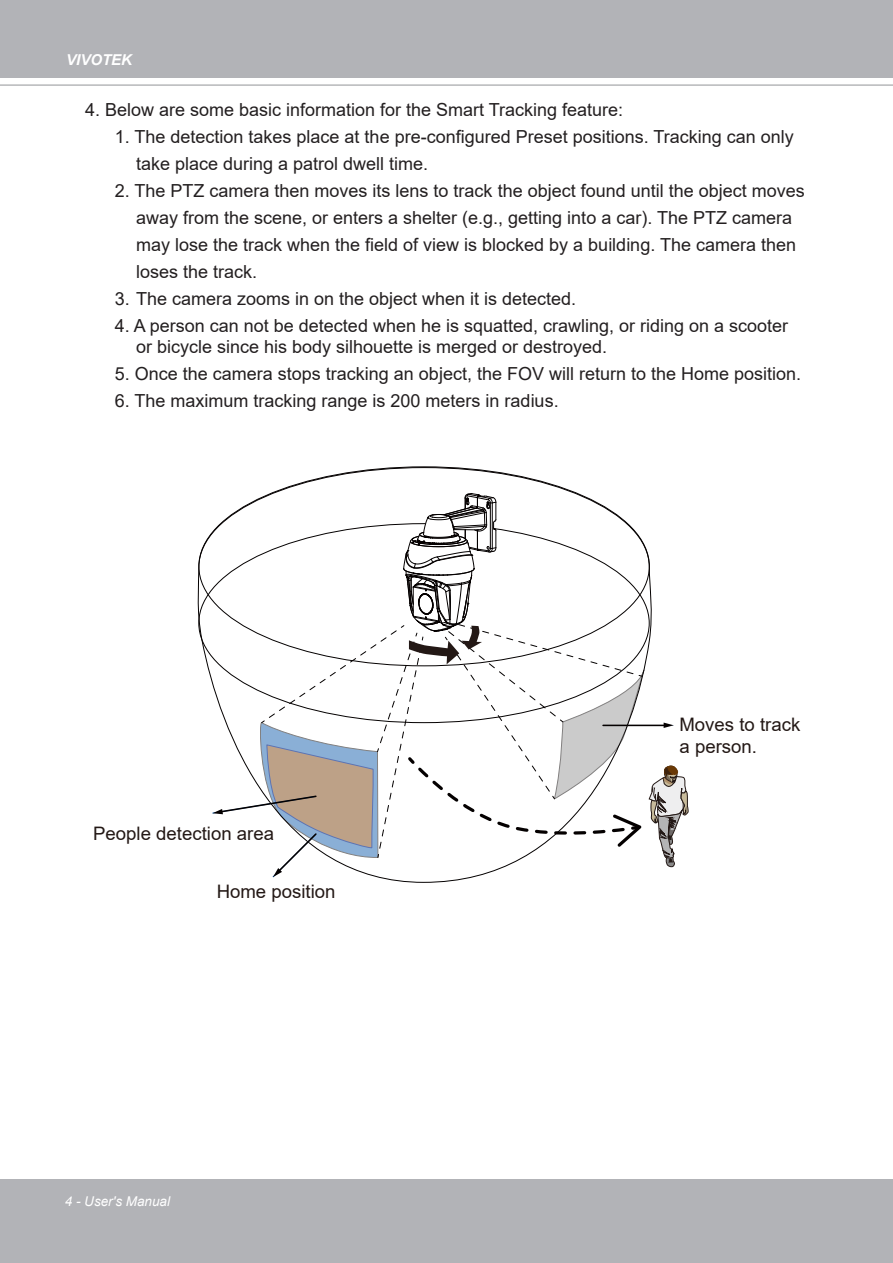
<style>
.page{position:relative;width:893px;height:1263px;background:#fff}
.page>*{position:absolute;margin:0;border:0;box-sizing:border-box;transform-origin:0 0}
.t1{font:18.6px/22.4px "Arial";color:#231815}
.內文{font:18px/27px "Arial";color:#231f20}
.t2{font:italic 700 15px "Arial";color:#fff}
.t3{font:italic 13.5px "Arial";color:#fff}
</style>
<div class="page">
<div style="left:0;top:0;width:893px;height:77px;background:#b2b3b7"></div>
<div style="left:0;top:1179px;width:893px;height:84px;background:#b2b3b7"></div>
<hr style="left:0;top:85px;width:893px;height:1px;background:#939598">
<svg style="left:197px;top:467px;width:381px;height:416px"></svg>
<svg style="left:213px;top:493px;width:475px;height:384px"></svg>
<p class="t2" style="left:66px;top:49px;width:67px">VIVOTEK</p>
<p class="內文" style="left:85px;top:96px;width:540px">4. Below are some basic information for the Smart Tracking feature:</p>
<p class="內文" style="left:136px;top:123px;width:659px;text-indent:-21px">1. The detection takes place at the pre-configured Preset positions. Tracking can only take place during a patrol dwell time.</p>
<p class="內文" style="left:136px;top:177px;width:670px;text-indent:-21px">2. The PTZ camera then moves its lens to track the object found until the object moves away from the scene, or enters a shelter (e.g., getting into a car). The PTZ camera may lose the track when the field of view is blocked by a building. The camera then loses the track.</p>
<p class="內文" style="left:115px;top:285px;width:463px">3. The camera zooms in on the object when it is detected.</p>
<p class="內文" style="left:136px;top:315px;width:654px;line-height:21px;text-indent:-21px">4. A person can not be detected when he is squatted, crawling, or riding on a scooter or bicycle since his body silhouette is merged or destroyed.</p>
<p class="內文" style="left:115px;top:360px;width:688px">5. Once the camera stops tracking an object, the FOV will return to the Home position.</p>
<p class="內文" style="left:115px;top:387px;width:445px">6. The maximum tracking range is 200 meters in radius.</p>
<p class="t1" style="left:93px;top:822px;width:182px">People detection area</p>
<p class="t1" style="left:217px;top:880px;width:120px">Home position</p>
<p class="t3" style="left:65px;top:1193px;width:107px">4 - User's Manual</p>
<p class="t1" style="left:679px;top:713px;width:122px">Moves to track a person.</p>
</div>
